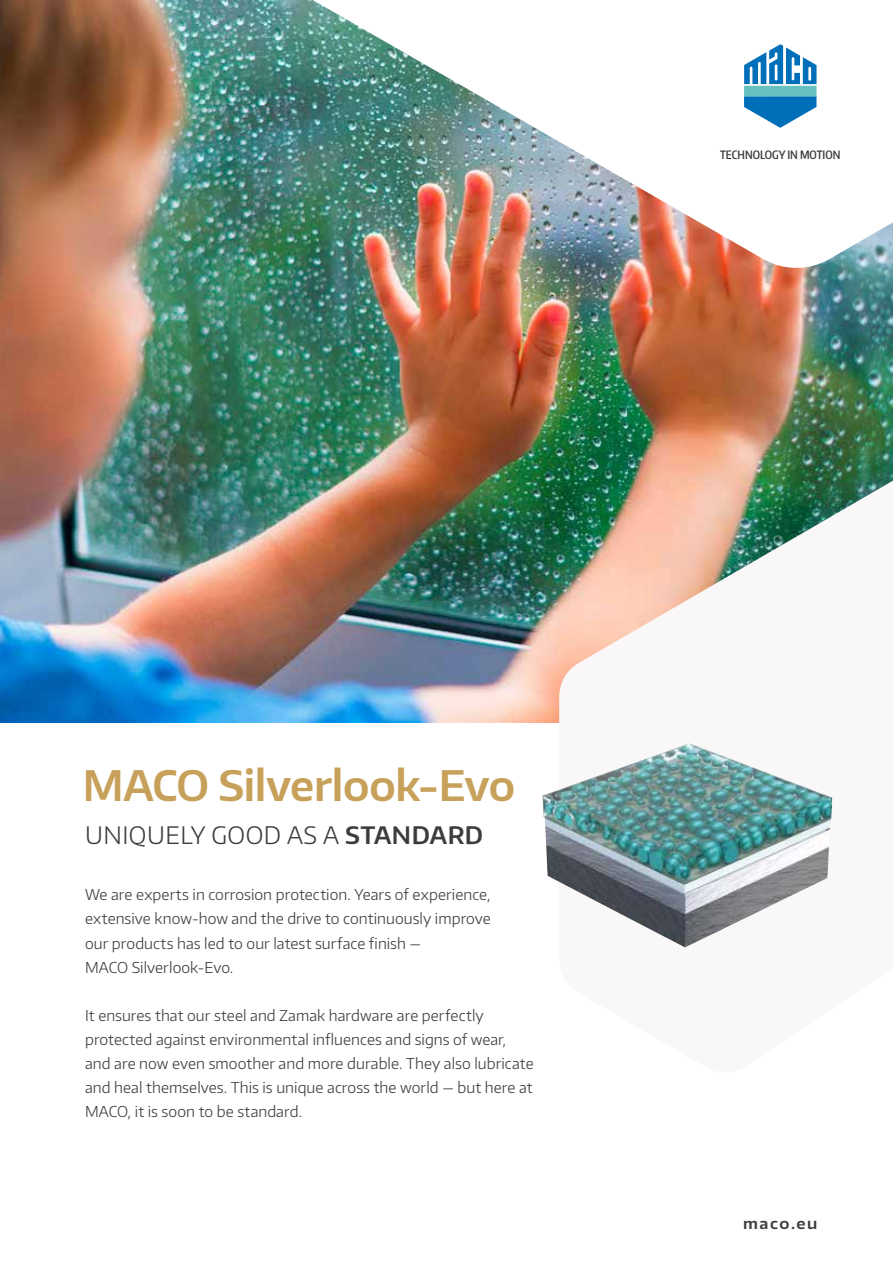
<style>
.page{position:relative;width:893px;height:1263px;background:#fff}
.page>*{position:absolute;margin:0;border:0;box-sizing:border-box;transform-origin:0 0}
.t1{font:600 42px "Encode Sans Normal";letter-spacing:-.01em;color:#c7a05a}
.t2{font:300 24px "Encode Sans Normal";letter-spacing:.02em;color:#3c3c3b}
.t3{font:300 15px/24px "Encode Sans Normal";letter-spacing:.005em;color:#3c3c3b}
.t4{font:600 15px "Encode Sans Wide";letter-spacing:.105em;color:#3c3c3b}
.t5{font:600 11.55px "Encode Sans Compressed";color:#3c3c3b}
.s1{font-weight:600}
</style>
<div class="page">
<img style="left:0;top:0;width:893px;height:723px">
<img style="left:160px;top:0;width:733px;height:271px">
<svg style="left:559px;top:464px;width:334px;height:484px"></svg>
<img style="left:543px;top:743px;width:289px;height:204px">
<div style="left:706px;top:0;width:149px;height:193px;background:#fff"></div>
<svg style="left:744px;top:44px;width:73px;height:84px"></svg>
<p class="t5" style="left:720px;top:147px;width:122px">TECHNOLOGY IN MOTION</p>
<h1 class="t1" style="left:83px;top:758px;width:434px">MACO Silverlook-Evo</h1>
<h2 class="t2" style="left:85px;top:819px;width:399px">UNIQUELY GOOD AS A <span class="s1">STANDARD</span></h2>
<p class="t3" style="left:85px;top:882px;width:407px">We are experts in corrosion protection. Years of experience, extensive know-how and the drive to continuously improve our products has led to our latest surface finish —<br>MACO Silverlook-Evo.</p>
<p class="t3" style="left:85px;top:1002px;width:450px">It ensures that our steel and Zamak hardware are perfectly protected against environmental influences and signs of wear, and are now even smoother and more durable. They also lubricate and heal themselves. This is unique across the world — but here at MACO, it is soon to be standard.</p>
<p class="t4" style="left:743px;top:1213px;width:76px">maco.eu</p>
</div>
